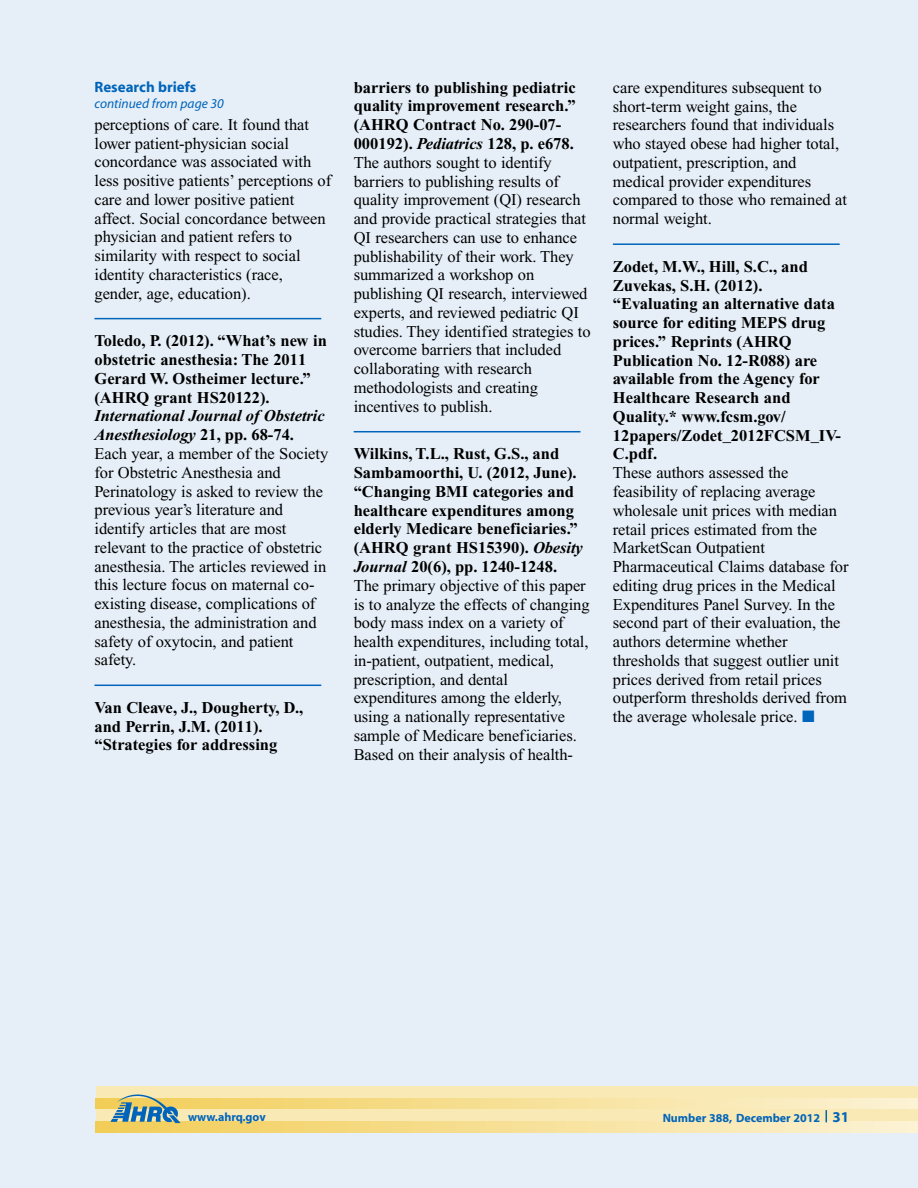
<style>
.page{position:relative;width:918px;height:1188px;background:#e6eff8}
.page>*{position:absolute;margin:0;border:0;box-sizing:border-box;transform-origin:0 0}
.t1{font:16.5px/18.8px "Times New Roman";letter-spacing:-.005em;color:#000}
.t2{font:700 16.5px/18.8px "Times New Roman";color:#000}
.t3{font:700 15px "Myriad";color:#0064ba}
.t4{font:italic 13.5px "Myriad";color:#0064ba}
.t5{font:700 12px "Myriad";color:#0064ba}
.s1{font-weight:700;font-style:italic}
.s2{font-weight:700}
.s3{color:#0064ba}
.s4{font-size:15px}
</style>
<div class="page">
<div style="left:96px;top:1087px;width:822px;height:45px;background:#f9e9b4"></div>
<svg style="left:96px;top:1099px;width:822px;height:10px"></svg>
<svg style="left:96px;top:1122px;width:822px;height:10px"></svg>
<svg style="left:826px;top:1110px;width:1px;height:12px"></svg>
<img style="left:108px;top:1094px;width:75px;height:30px">
<hr style="left:94px;top:318px;width:227px;height:1px;background:#0064ba">
<hr style="left:94px;top:685px;width:227px;height:1px;background:#0064ba">
<hr style="left:354px;top:431px;width:226px;height:1px;background:#0064ba">
<hr style="left:613px;top:243px;width:227px;height:2px;background:#0064ba">
<p class="t3" style="left:94px;top:82px;width:103px">Research briefs</p>
<p class="t4" style="left:94px;top:98px;width:131px">continued from page 30</p>
<p class="t1" style="left:94px;top:117px;width:238px">perceptions of care. It found that lower patient-physician social concordance was associated with less positive patients’ perceptions of care and lower positive patient affect. Social concordance between physician and patient refers to similarity with respect to social identity characteristics (race, gender, age, education).</p>
<p class="t2" style="left:94px;top:333px;width:234px">Toledo, P. (2012). “What’s new in obstetric anesthesia: The 2011<br>Gerard W. Ostheimer lecture.” (AHRQ grant HS20122).</p>
<p class="t1" style="left:95px;top:408px;width:235px"><span class="s1">International Journal of Obstetric<br>Anesthesiology</span> <span class="s2">21, pp. 68-74.<br></span>Each year, a member of the Society for Obstetric Anesthesia and<br>Perinatology is asked to review the previous year’s literature and identify articles that are most relevant to the practice of obstetric anesthesia. The articles reviewed in this lecture focus on maternal co&shy;existing disease, complications of anesthesia, the administration and safety of oxytocin, and patient safety.</p>
<p class="t2" style="left:94px;top:700px;width:210px">Van Cleave, J., Dougherty, D., and Perrin, J.M. (2011). “Strategies for addressing</p>
<p class="t1" style="left:354px;top:79px;width:238px"><span class="s2">barriers to publishing pediatric quality improvement research.” (AHRQ Contract No. 290-07-<br>000192).</span> <span class="s1">Pediatrics</span> <span class="s2">128, p. e678.<br></span>The authors sought to identify barriers to publishing results of quality improvement (QI) research and provide practical strategies that<br>QI researchers can use to enhance publishability of their work. They summarized a workshop on publishing QI research, interviewed experts, and reviewed pediatric QI studies. They identified strategies to overcome barriers that included collaborating with research methodologists and creating incentives to publish.</p>
<p class="t1" style="left:354px;top:446px;width:237px"><span class="s2">Wilkins, T.L., Rust, G.S., and Sambamoorthi, U. (2012, June). “Changing BMI categories and healthcare expenditures among elderly Medicare beneficiaries.” (AHRQ grant HS15390).</span> <span class="s1">Obesity Journal</span> <span class="s2">20(6), pp. 1240-1248.<br></span>The primary objective of this paper is to analyze the effects of changing body mass index on a variety of health expenditures, including total, in-patient, outpatient, medical, prescription, and dental expenditures among the elderly, using a nationally representative sample of Medicare beneficiaries.<br>Based on their analysis of health-</p>
<p class="t1" style="left:613px;top:80px;width:236px">care expenditures subsequent to short-term weight gains, the researchers found that individuals who stayed obese had higher total, outpatient, prescription, and medical provider expenditures compared to those who remained at normal weight.</p>
<p class="t2" style="left:613px;top:259px;width:229px">Zodet, M.W., Hill, S.C., and<br>Zuvekas, S.H. (2012). “Evaluating an alternative data source for editing MEPS drug prices.” Reprints (AHRQ<br>Publication No. 12-R088) are available from the Agency for<br>Healthcare Research and<br>Quality.* www.fcsm.gov/<br>12papers/Zodet_2012FCSM_IV-<br>C.pdf.</p>
<p class="t1" style="left:613px;top:465px;width:237px">These authors assessed the feasibility of replacing average wholesale unit prices with median retail prices estimated from the<br>MarketScan Outpatient<br>Pharmaceutical Claims database for editing drug prices in the Medical<br>Expenditures Panel Survey. In the second part of their evaluation, the authors determine whether thresholds that suggest outlier unit prices derived from retail prices outperform thresholds derived from the average wholesale price. <span class="s3">■</span></p>
<p class="t5" style="left:188px;top:1113px;width:79px">www.ahrq.gov</p>
<p class="t5" style="left:663px;top:1114px;width:188px">Number 388, December 2012 <span class="s4">31</span></p>
</div>
